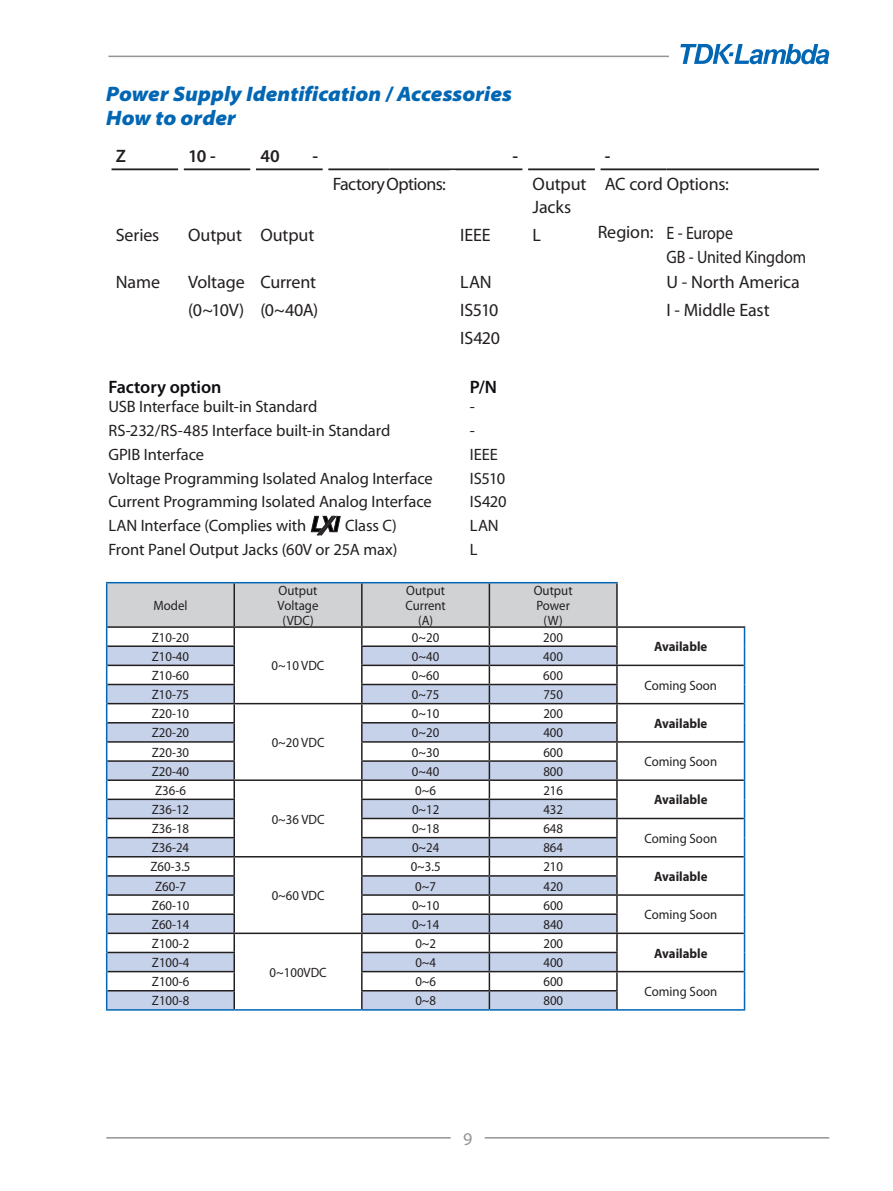
<style>
.page{position:relative;width:893px;height:1191px;background:#fff}
.page>*{position:absolute;margin:0;border:0;box-sizing:border-box;transform-origin:0 0}
.t1{font:italic 900 semi-expanded 21px/24px "Myriad Pro";color:#0166b3}
.t2{font:18px/23.4px "Myriad Pro";letter-spacing:-.005em;color:#231f20}
.t3{font:600 18px "Myriad Pro";letter-spacing:-.005em;color:#0e0c11}
.t4{font:18px "Myriad Pro";letter-spacing:-.03em;color:#231f20}
.t5{font:600 18px "Myriad Pro";color:#231f20}
.t6{font:18px "Myriad Pro";color:#939598}
.t7{font:16.5px "Myriad Pro";letter-spacing:-.005em;color:#231f20}
.t8{font:13.5px/15px "Myriad Pro";color:#231f20;text-align:center;scale:.95 1}
.t9{font:700 13.5px "Myriad Pro";color:#231f20;scale:.95 1}
</style>
<div class="page">
<hr style="left:108px;top:56px;width:561px;height:1px;background:#939598">
<hr style="left:106px;top:1137px;width:723px;height:1px;background:#939598">
<svg style="left:451px;top:1137px;width:34px;height:2px"></svg>
<svg style="left:680px;top:44px;width:149px;height:20px"></svg>
<hr style="left:111px;top:168px;width:67px;height:2px;background:#231f20">
<hr style="left:184px;top:168px;width:66px;height:2px;background:#231f20">
<hr style="left:256px;top:168px;width:67px;height:2px;background:#231f20">
<hr style="left:328px;top:168px;width:61px;height:2px;background:#231f20">
<hr style="left:389px;top:168px;width:64px;height:2px;background:#231f20">
<hr style="left:453px;top:168px;width:70px;height:2px;background:#231f20">
<hr style="left:528px;top:168px;width:67px;height:2px;background:#231f20">
<hr style="left:600px;top:168px;width:66px;height:2px;background:#231f20">
<hr style="left:666px;top:168px;width:153px;height:2px;background:#231f20">
<svg style="left:311px;top:515px;width:29px;height:21px"></svg>
<hr style="left:106px;top:1009px;width:128px;height:1px;background:#0166b3">
<hr style="left:234px;top:1009px;width:128px;height:1px;background:#0166b3">
<hr style="left:362px;top:1009px;width:127px;height:1px;background:#0166b3">
<hr style="left:489px;top:1009px;width:128px;height:1px;background:#0166b3">
<hr style="left:617px;top:1009px;width:128px;height:1px;background:#0166b3">
<hr style="left:617px;top:626px;width:128px;height:2px;background:#231f20">
<hr style="left:617px;top:664px;width:127px;height:2px;background:#231f20">
<hr style="left:617px;top:703px;width:127px;height:1px;background:#231f20">
<hr style="left:617px;top:741px;width:127px;height:1px;background:#231f20">
<hr style="left:617px;top:779px;width:127px;height:2px;background:#231f20">
<hr style="left:617px;top:817px;width:127px;height:2px;background:#231f20">
<hr style="left:617px;top:856px;width:127px;height:1px;background:#231f20">
<hr style="left:617px;top:894px;width:127px;height:1px;background:#231f20">
<hr style="left:617px;top:932px;width:127px;height:2px;background:#231f20">
<hr style="left:617px;top:971px;width:127px;height:1px;background:#231f20">
<svg style="left:106px;top:582px;width:512px;height:427px"></svg>
<svg style="left:744px;top:628px;width:1px;height:381px"></svg>
<h1 class="t1" style="left:106px;top:81px;width:407px">Power Supply Identification / Accessories<br>How to order</h1>
<h2 class="t5" style="left:116px;top:145px;width:12px">Z</h2>
<h2 class="t5" style="left:188px;top:145px;width:29px">10 -</h2>
<h2 class="t5" style="left:260px;top:145px;width:21px">40</h2>
<h2 class="t5" style="left:313px;top:145px;width:7px">-</h2>
<h2 class="t5" style="left:512px;top:145px;width:7px">-</h2>
<h2 class="t5" style="left:605px;top:145px;width:7px">-</h2>
<h2 class="t4" style="left:333px;top:173px;width:115px">FactoryOptions:</h2>
<h2 class="t2" style="left:533px;top:172px;width:55px">Output<br>Jacks</h2>
<h2 class="t2" style="left:605px;top:172px;width:126px">AC cord Options:</h2>
<h2 class="t2" style="left:116px;top:223px;width:45px">Series</h2>
<h2 class="t2" style="left:188px;top:223px;width:128px">Output Output</h2>
<h2 class="t2" style="left:460px;top:223px;width:32px">IEEE</h2>
<h2 class="t2" style="left:533px;top:223px;width:10px">L</h2>
<h2 class="t2" style="left:666px;top:221px;width:141px;text-indent:-69px">Region: E - Europe<br>GB - United Kingdom</h2>
<h2 class="t2" style="left:116px;top:270px;width:46px">Name</h2>
<h2 class="t2" style="left:188px;top:270px;width:129px">Voltage Current</h2>
<h2 class="t2" style="left:460px;top:270px;width:33px">LAN</h2>
<h2 class="t2" style="left:666px;top:270px;width:135px">U - North America</h2>
<h2 class="t2" style="left:188px;top:298px;width:132px">(0~10V) (0~40A)</h2>
<h2 class="t2" style="left:460px;top:298px;width:40px">IS510</h2>
<h2 class="t2" style="left:666px;top:298px;width:105px">I - Middle East</h2>
<h2 class="t2" style="left:460px;top:326px;width:41px">IS420</h2>
<h2 class="t3" style="left:108px;top:375px;width:114px">Factory option</h2>
<h2 class="t3" style="left:470px;top:375px;width:29px">P/N</h2>
<p class="t7" style="left:108px;top:396px;width:210px">USB Interface built-in Standard</p>
<p class="t7" style="left:470px;top:396px;width:7px">-</p>
<p class="t7" style="left:108px;top:420px;width:283px">RS-232/RS-485 Interface built-in Standard</p>
<p class="t7" style="left:470px;top:420px;width:7px">-</p>
<p class="t7" style="left:108px;top:444px;width:97px">GPIB Interface</p>
<p class="t7" style="left:470px;top:444px;width:29px">IEEE</p>
<p class="t7" style="left:108px;top:468px;width:326px">Voltage Programming Isolated Analog Interface</p>
<p class="t7" style="left:470px;top:468px;width:37px">IS510</p>
<p class="t7" style="left:108px;top:491px;width:325px">Current Programming Isolated Analog Interface</p>
<p class="t7" style="left:470px;top:491px;width:38px">IS420</p>
<p class="t7" style="left:108px;top:515px;width:199px">LAN Interface (Complies with</p>
<p class="t7" style="left:345px;top:515px;width:53px">Class C)</p>
<p class="t7" style="left:470px;top:515px;width:30px">LAN</p>
<p class="t7" style="left:108px;top:539px;width:290px">Front Panel Output Jacks (60V or 25A max)</p>
<p class="t7" style="left:470px;top:539px;width:9px">L</p>
<p class="t8" style="left:153px;top:597px;width:37px">Model</p>
<p class="t8" style="left:152px;top:629px;width:41px">Z10-20</p>
<p class="t8" style="left:278px;top:582px;width:44px">Output<br>Voltage (VDC)</p>
<p class="t8" style="left:405px;top:582px;width:44px">Output<br>Current (A)</p>
<p class="t8" style="left:534px;top:582px;width:42px">Output<br>Power (W)</p>
<p class="t8" style="left:412px;top:629px;width:30px">0~20</p>
<p class="t8" style="left:543px;top:629px;width:22px">200</p>
<p class="t8" style="left:152px;top:648px;width:41px">Z10-40</p>
<p class="t8" style="left:412px;top:648px;width:30px">0~40</p>
<p class="t8" style="left:543px;top:648px;width:22px">400</p>
<p class="t8" style="left:152px;top:668px;width:41px">Z10-60</p>
<p class="t8" style="left:412px;top:668px;width:30px">0~60</p>
<p class="t8" style="left:543px;top:668px;width:22px">600</p>
<p class="t8" style="left:272px;top:658px;width:57px">0~10 VDC</p>
<p class="t8" style="left:152px;top:687px;width:41px">Z10-75</p>
<p class="t8" style="left:412px;top:687px;width:30px">0~75</p>
<p class="t8" style="left:543px;top:687px;width:22px">750</p>
<p class="t8" style="left:152px;top:706px;width:41px">Z20-10</p>
<p class="t8" style="left:272px;top:734px;width:57px">0~20 VDC</p>
<p class="t8" style="left:412px;top:706px;width:30px">0~10</p>
<p class="t8" style="left:543px;top:706px;width:22px">200</p>
<p class="t8" style="left:152px;top:725px;width:41px">Z20-20</p>
<p class="t8" style="left:412px;top:725px;width:30px">0~20</p>
<p class="t8" style="left:543px;top:725px;width:22px">400</p>
<p class="t8" style="left:152px;top:744px;width:41px">Z20-30</p>
<p class="t8" style="left:412px;top:744px;width:30px">0~30</p>
<p class="t8" style="left:543px;top:744px;width:22px">600</p>
<p class="t8" style="left:152px;top:763px;width:41px">Z20-40</p>
<p class="t8" style="left:412px;top:763px;width:30px">0~40</p>
<p class="t8" style="left:543px;top:763px;width:22px">800</p>
<p class="t8" style="left:155px;top:782px;width:34px">Z36-6</p>
<p class="t8" style="left:272px;top:811px;width:57px">0~36 VDC</p>
<p class="t8" style="left:415px;top:782px;width:23px">0~6</p>
<p class="t8" style="left:543px;top:782px;width:22px">216</p>
<p class="t8" style="left:152px;top:801px;width:41px">Z36-12</p>
<p class="t8" style="left:412px;top:801px;width:30px">0~12</p>
<p class="t8" style="left:543px;top:801px;width:22px">432</p>
<p class="t8" style="left:152px;top:821px;width:41px">Z36-18</p>
<p class="t8" style="left:412px;top:821px;width:30px">0~18</p>
<p class="t8" style="left:543px;top:821px;width:22px">648</p>
<p class="t8" style="left:152px;top:840px;width:41px">Z36-24</p>
<p class="t8" style="left:412px;top:840px;width:30px">0~24</p>
<p class="t8" style="left:543px;top:840px;width:22px">864</p>
<p class="t8" style="left:151px;top:859px;width:44px">Z60-3.5</p>
<p class="t8" style="left:272px;top:888px;width:57px">0~60 VDC</p>
<p class="t8" style="left:411px;top:859px;width:33px">0~3.5</p>
<p class="t8" style="left:543px;top:859px;width:22px">210</p>
<p class="t8" style="left:155px;top:878px;width:34px">Z60-7</p>
<p class="t8" style="left:415px;top:878px;width:23px">0~7</p>
<p class="t8" style="left:543px;top:878px;width:22px">420</p>
<p class="t8" style="left:152px;top:897px;width:41px">Z60-10</p>
<p class="t8" style="left:412px;top:897px;width:30px">0~10</p>
<p class="t8" style="left:543px;top:897px;width:22px">600</p>
<p class="t8" style="left:152px;top:916px;width:41px">Z60-14</p>
<p class="t8" style="left:412px;top:916px;width:30px">0~14</p>
<p class="t8" style="left:543px;top:916px;width:22px">840</p>
<p class="t8" style="left:152px;top:935px;width:41px">Z100-2</p>
<p class="t8" style="left:270px;top:964px;width:62px">0~100VDC</p>
<p class="t8" style="left:415px;top:935px;width:23px">0~2</p>
<p class="t8" style="left:543px;top:935px;width:22px">200</p>
<p class="t8" style="left:152px;top:955px;width:41px">Z100-4</p>
<p class="t8" style="left:415px;top:955px;width:23px">0~4</p>
<p class="t8" style="left:543px;top:955px;width:22px">400</p>
<p class="t8" style="left:152px;top:974px;width:41px">Z100-6</p>
<p class="t8" style="left:415px;top:974px;width:23px">0~6</p>
<p class="t8" style="left:543px;top:974px;width:22px">600</p>
<p class="t8" style="left:152px;top:993px;width:41px">Z100-8</p>
<p class="t8" style="left:415px;top:993px;width:23px">0~8</p>
<p class="t8" style="left:543px;top:993px;width:22px">800</p>
<h2 class="t6" style="left:463px;top:1127px;width:11px">9</h2>
<p class="t9" style="left:654px;top:638px;width:58px">Available</p>
<p class="t8" style="left:644px;top:677px;width:78px">Coming Soon</p>
<p class="t9" style="left:654px;top:714px;width:58px">Available</p>
<p class="t8" style="left:644px;top:754px;width:78px">Coming Soon</p>
<p class="t9" style="left:654px;top:791px;width:58px">Available</p>
<p class="t8" style="left:644px;top:830px;width:78px">Coming Soon</p>
<p class="t9" style="left:654px;top:867px;width:58px">Available</p>
<p class="t8" style="left:644px;top:907px;width:78px">Coming Soon</p>
<p class="t9" style="left:654px;top:944px;width:58px">Available</p>
<p class="t8" style="left:645px;top:983px;width:78px">Coming Soon</p>
</div>
